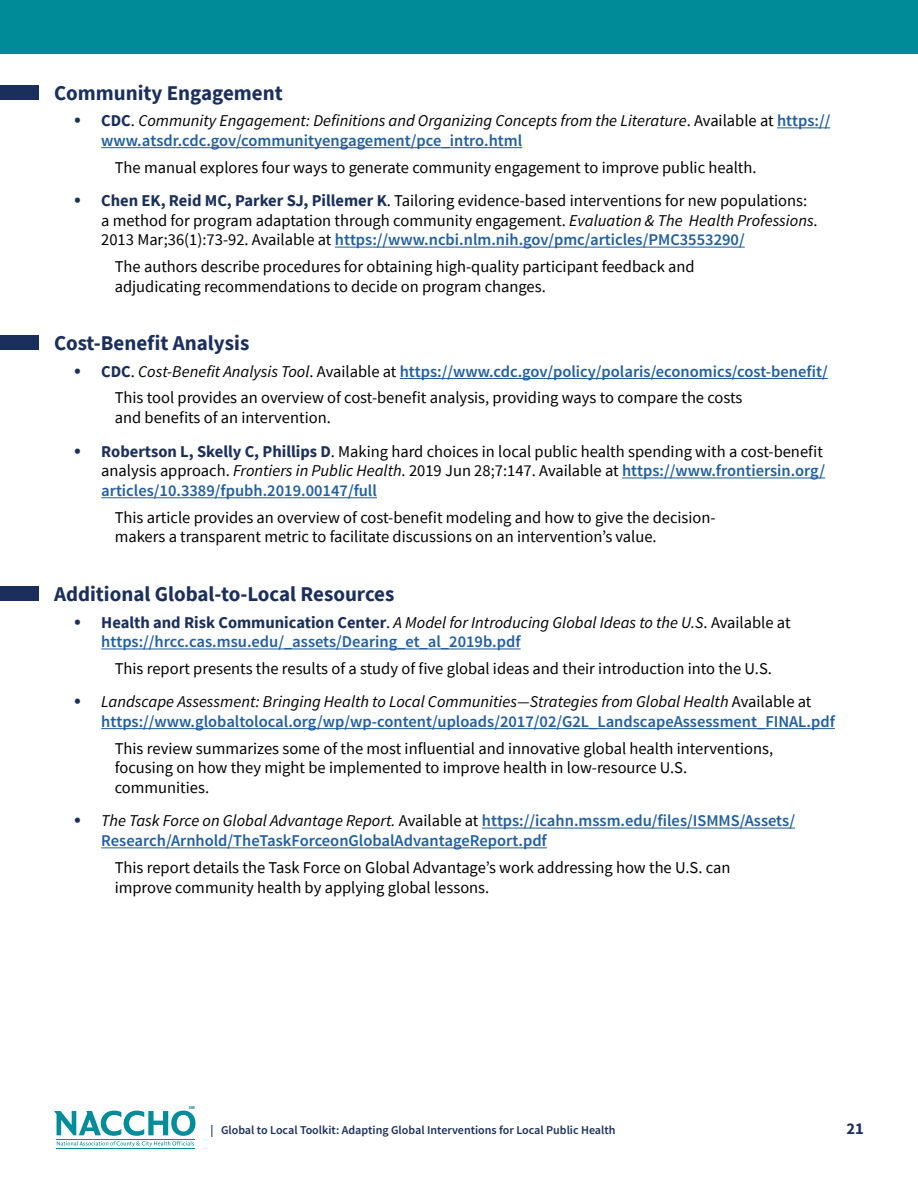
<style>
.page{position:relative;width:918px;height:1188px;background:#fff}
.page>*{position:absolute;margin:0;border:0;box-sizing:border-box;transform-origin:0 0}
.Section_header{font:700 21px "Source Sans Pro";color:#1a2f5b}
.t1{font:16.5px/19.8px "Source Sans Pro";color:#000}
.t2{font:600 16.5px/19.8px "Source Sans Pro";color:#215e9e}
.t3{font:italic 16.5px/19.8px "Source Sans Pro";color:#000}
.t4{font:700 16.5px "Source Sans Pro";color:#1a2f5a}
.t5{font:600 12px "Source Sans Pro";color:#1a2f5a}
.t6{font:700 4.35px "Myriad Pro";color:#008c99}
.s1{font-style:normal;font-size:22.5px;color:#1a2f5b}
.s2{font-weight:700;font-style:normal;color:#1a2f5b}
.s3{font-style:normal}
.s4{font-weight:600;font-style:normal;color:#215e9e}
.s5{font-size:22.5px;color:#1a2f5b}
.s6{font-weight:700;color:#1a2f5b}
.s7{font-style:italic}
.s8{font-weight:600;color:#215e9e}
.s9{font-weight:400;font-size:22.5px;color:#1a2f5b}
.s10{font-weight:400;color:#000}
.s11{font-weight:400;font-style:italic;color:#000}
</style>
<div class="page">
<svg style="left:54px;top:1111px;width:141px;height:36px"></svg>
<hr style="left:56px;top:1139px;width:139px;height:1px;background:#008c99">
<hr style="left:56px;top:1148px;width:139px;height:1px;background:#008c99">
<hr style="left:777px;top:127px;width:53px;height:1px;background:#215e9e">
<hr style="left:101px;top:147px;width:421px;height:1px;background:#215e9e">
<hr style="left:335px;top:247px;width:410px;height:1px;background:#215e9e">
<hr style="left:400px;top:378px;width:428px;height:1px;background:#215e9e">
<hr style="left:622px;top:478px;width:203px;height:1px;background:#215e9e">
<hr style="left:101px;top:497px;width:276px;height:1px;background:#215e9e">
<hr style="left:101px;top:649px;width:420px;height:1px;background:#215e9e">
<hr style="left:101px;top:728px;width:734px;height:1px;background:#215e9e">
<hr style="left:482px;top:828px;width:313px;height:1px;background:#215e9e">
<hr style="left:101px;top:847px;width:446px;height:1px;background:#215e9e">
<div style="left:0;top:86px;width:38px;height:14px;background:#1a2f5b"></div>
<div style="left:0;top:336px;width:38px;height:14px;background:#1a2f5b"></div>
<div style="left:0;top:586px;width:38px;height:14px;background:#1a2f5b"></div>
<div style="left:0;top:0;width:918px;height:54px;background:#008b99"></div>
<p class="Section_header" style="left:54px;top:78px;width:230px">Community Engagement</p>
<p class="t3" style="left:101px;top:111px;width:731px;text-indent:-27px"><span class="s1">•</span> <span class="s2">CDC</span><span class="s3">.</span> Community Engagement: Definitions and Organizing Concepts from the Literature<span class="s3">. Available at</span> <span class="s4">https:// www.atsdr.cdc.gov/communityengagement/pce_intro.html</span></p>
<p class="t1" style="left:115px;top:157px;width:643px">The manual explores four ways to generate community engagement to improve public health.</p>
<p class="t1" style="left:101px;top:190px;width:718px;text-indent:-27px"><span class="s5">•</span> <span class="s6">Chen EK, Reid MC, Parker SJ, Pillemer K</span>. Tailoring evidence-based interventions for new populations: a method for program adaptation through community engagement. <span class="s7">Evaluation &amp; The Health Professions</span>.<br>2013 Mar;36(1):73-92. Available at <span class="s8">https://www.ncbi.nlm.nih.gov/pmc/articles/PMC3553290/</span></p>
<p class="t1" style="left:115px;top:257px;width:581px">The authors describe procedures for obtaining high-quality participant feedback and adjudicating recommendations to decide on program changes.</p>
<p class="Section_header" style="left:54px;top:329px;width:197px">Cost-Benefit Analysis</p>
<p class="t2" style="left:74px;top:362px;width:755px"><span class="s9">•</span> <span class="s6">CDC</span><span class="s10">.</span> <span class="s11">Cost-Benefit Analysis Tool</span><span class="s10">. Available at</span> https://www.cdc.gov/policy/polaris/economics/cost-benefit/</p>
<p class="t1" style="left:115px;top:388px;width:629px">This tool provides an overview of cost-benefit analysis, providing ways to compare the costs and benefits of an intervention.</p>
<p class="t1" style="left:101px;top:441px;width:725px;text-indent:-27px"><span class="s5">•</span> <span class="s6">Robertson L, Skelly C, Phillips D</span>. Making hard choices in local public health spending with a cost-benefit analysis approach. <span class="s7">Frontiers in Public Health</span>. 2019 Jun 28;7:147. Available at <span class="s8">https://www.frontiersin.org/ articles/10.3389/fpubh.2019.00147/full</span></p>
<p class="t1" style="left:115px;top:507px;width:602px">This article provides an overview of cost-benefit modeling and how to give the decision&shy;makers a transparent metric to facilitate discussions on an intervention’s value.</p>
<p class="Section_header" style="left:54px;top:580px;width:342px">Additional Global-to-Local Resources</p>
<p class="t2" style="left:101px;top:613px;width:691px;text-indent:-27px"><span class="s9">•</span> <span class="s6">Health and Risk Communication Center</span><span class="s10">.</span> <span class="s11">A Model for Introducing Global Ideas to the U.S</span><span class="s10">. Available at </span>https://hrcc.cas.msu.edu/_assets/Dearing_et_al_2019b.pdf</p>
<p class="t1" style="left:115px;top:658px;width:659px">This report presents the results of a study of five global ideas and their introduction into the U.S.</p>
<p class="t2" style="left:101px;top:692px;width:735px;text-indent:-27px"><span class="s9">•</span> <span class="s11">Landscape Assessment: Bringing Health to Local Communities—Strategies from Global Health</span> <span class="s10">Available at </span>https://www.globaltolocal.org/wp/wp-content/uploads/2017/02/G2L_LandscapeAssessment_FINAL.pdf</p>
<p class="t1" style="left:115px;top:738px;width:660px">This review summarizes some of the most influential and innovative global health interventions, focusing on how they might be implemented to improve health in low-resource U.S. communities.</p>
<p class="t2" style="left:101px;top:811px;width:695px;text-indent:-27px"><span class="s9">•</span> <span class="s11">The Task Force on Global Advantage Report.</span> <span class="s10">Available at</span> https://icahn.mssm.edu/files/ISMMS/Assets/<br>Research/Arnhold/TheTaskForceonGlobalAdvantageReport.pdf</p>
<p class="t1" style="left:115px;top:857px;width:617px">This report details the Task Force on Global Advantage’s work addressing how the U.S. can improve community health by applying global lessons.</p>
<p class="t6" style="left:189px;top:1104px;width:8px">SM</p>
<p class="t5" style="left:211px;top:1123px;width:406px">| Global to Local Toolkit: Adapting Global Interventions for Local Public Health</p>
<p class="t4" style="left:847px;top:1117px;width:19px">21</p>
</div>
